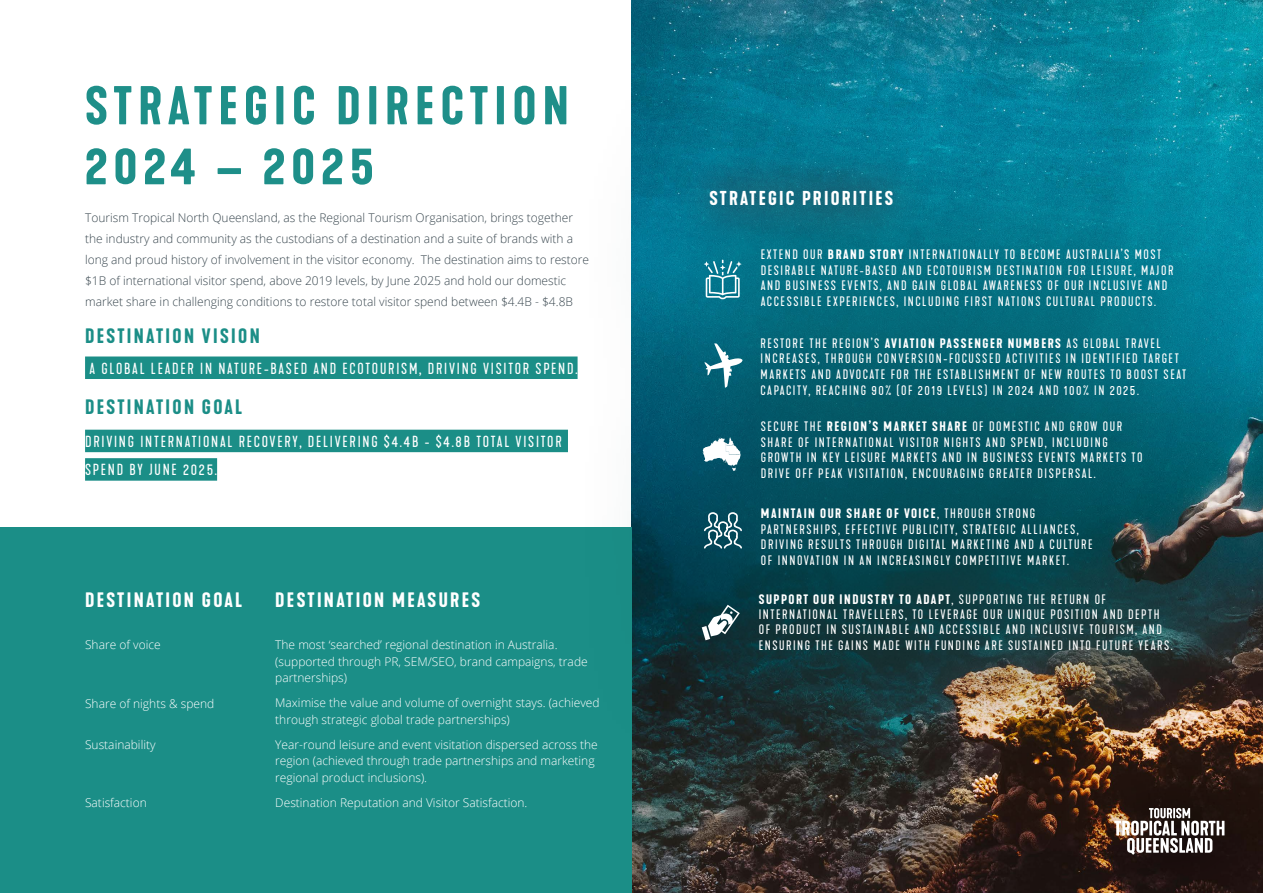
<style>
.page{position:relative;width:1263px;height:893px;background:#fff}
.page>*{position:absolute;margin:0;border:0;box-sizing:border-box;transform-origin:0 0}
.t1{font:51px/60px "Kapra Neue Pro Semi Bold Rd";letter-spacing:.12em;color:#1e8f89}
.t2{font:19.5px "Kapra Neue Pro Semi Bold Rd";letter-spacing:.12em;color:#fff}
.t3{font:19.5px "Kapra Neue Pro Semi Bold Rd";letter-spacing:.12em;color:#1b8e87}
.t4{font:18.75px "Kapra Neue Pro Semi Bold Rd";letter-spacing:.12em;color:#fff}
.t5{font:15px/28.5px "Kapra Neue Pro Regular Rd";letter-spacing:.12em;color:#fff}
.t6{font:12.9px/15.5px "Kapra Neue Pro Regular Rd";letter-spacing:.12em;color:#fff}
.t7{font:12.9px "Kapra Neue Pro Semi Bold Rd";letter-spacing:.12em;color:#fff}
.t8{font:300 12px/16.5px "Open Sans";color:#fff}
.t9{font:300 12px/21px "Open Sans";color:#39474f}
.s1{font-family:"Kapra Neue Pro Semi Bold Rd"}
.s2{font-family:"Kapra Neue Pro Regular Rd"}
</style>
<div class="page">
<img style="left:631px;top:0;width:632px;height:893px">
<div style="left:1072px;top:762px;width:191px;height:131px;background:#000;opacity:.8"></div>
<svg style="left:1114px;top:808px;width:110px;height:47px"></svg>
<div style="left:0;top:527px;width:631px;height:366px;background:#1b8e87"></div>
<div style="left:85px;top:356px;width:493px;height:23px;background:#1b8e87"></div>
<div style="left:85px;top:430px;width:483px;height:22px;background:#1b8e87"></div>
<div style="left:85px;top:458px;width:132px;height:23px;background:#1b8e87"></div>
<div style="left:578px;top:60px;width:685px;height:720px;background:#084f4f;opacity:.53"></div>
<div style="left:669px;top:149px;width:264px;height:98px;background:#632224;opacity:.4"></div>
<svg style="left:704px;top:260px;width:38px;height:39px"></svg>
<svg style="left:702px;top:437px;width:39px;height:34px"></svg>
<svg style="left:704px;top:512px;width:38px;height:37px"></svg>
<svg style="left:702px;top:605px;width:38px;height:35px"></svg>
<svg style="left:704px;top:343px;width:38px;height:45px"></svg>
<h1 class="t1" style="left:85px;top:77px;width:485px">STRATEGIC DIRECTION<br>2024 – 2025</h1>
<p class="t9" style="left:85px;top:207px;width:506px">Tourism Tropical North Queensland, as the Regional Tourism Organisation, brings together the industry and community as the custodians of a destination and a suite of brands with a long and proud history of involvement in the visitor economy. The destination aims to restore $1B of international visitor spend, above 2019 levels, by June 2025 and hold our domestic market share in challenging conditions to restore total visitor spend between $4.4B - $4.8B</p>
<h2 class="t3" style="left:85px;top:323px;width:176px">DESTINATION VISION</h2>
<p class="t5" style="left:90px;top:354px;width:489px">A GLOBAL LEADER IN NATURE-BASED AND ECOTOURISM, DRIVING VISITOR SPEND.</p>
<h2 class="t3" style="left:85px;top:395px;width:159px">DESTINATION GOAL</h2>
<p class="t5" style="left:85px;top:427px;width:478px">DRIVING INTERNATIONAL RECOVERY, DELIVERING $4.4B - $4.8B TOTAL VISITOR<br>SPEND BY JUNE 2025.</p>
<h2 class="t2" style="left:85px;top:588px;width:159px">DESTINATION GOAL</h2>
<h2 class="t2" style="left:275px;top:588px;width:206px">DESTINATION MEASURES</h2>
<p class="t8" style="left:85px;top:636px;width:77px">Share of voice</p>
<p class="t8" style="left:275px;top:636px;width:314px">The most ‘searched’ regional destination in Australia. (supported through PR, SEM/SEO, brand campaigns, trade partnerships)</p>
<p class="t8" style="left:275px;top:694px;width:326px">Maximise the value and volume of overnight stays. (achieved through strategic global trade partnerships)</p>
<p class="t8" style="left:275px;top:736px;width:324px">Year-round leisure and event visitation dispersed across the region (achieved through trade partnerships and marketing regional product inclusions).</p>
<p class="t8" style="left:275px;top:794px;width:254px">Destination Reputation and Visitor Satisfaction.</p>
<p class="t8" style="left:85px;top:695px;width:131px">Share of nights &amp; spend</p>
<p class="t8" style="left:85px;top:736px;width:72px">Sustainability</p>
<p class="t8" style="left:85px;top:794px;width:63px">Satisfaction</p>
<h3 class="t4" style="left:709px;top:186px;width:185px">STRATEGIC PRIORITIES</h3>
<p class="t6" style="left:761px;top:247px;width:414px">EXTEND OUR <span class="s1">BRAND STORY</span> INTERNATIONALLY TO BECOME AUSTRALIA’S MOST DESIRABLE NATURE-BASED AND ECOTOURISM DESTINATION FOR LEISURE, MAJOR AND BUSINESS EVENTS, AND GAIN GLOBAL AWARENESS OF OUR INCLUSIVE AND ACCESSIBLE EXPERIENCES, INCLUDING FIRST NATIONS CULTURAL PRODUCTS.</p>
<p class="t6" style="left:761px;top:335px;width:427px">RESTORE THE REGION’S <span class="s1">AVIATION PASSENGER NUMBERS</span> AS GLOBAL TRAVEL INCREASES, THROUGH CONVERSION-FOCUSSED ACTIVITIES IN IDENTIFIED TARGET MARKETS AND ADVOCATE FOR THE ESTABLISHMENT OF NEW ROUTES TO BOOST SEAT CAPACITY, REACHING 90% (OF 2019 LEVELS) IN 2024 AND 100% IN 2025.</p>
<p class="t6" style="left:761px;top:419px;width:383px">SECURE THE <span class="s1">REGION’S MARKET SHARE</span> OF DOMESTIC AND GROW OUR SHARE OF INTERNATIONAL VISITOR NIGHTS AND SPEND, INCLUDING GROWTH IN KEY LEISURE MARKETS AND IN BUSINESS EVENTS MARKETS TO DRIVE OFF PEAK VISITATION, ENCOURAGING GREATER DISPERSAL.</p>
<p class="t7" style="left:761px;top:505px;width:276px">MAINTAIN OUR SHARE OF VOICE<span class="s2">, THROUGH STRONG</span></p>
<p class="t6" style="left:761px;top:522px;width:333px">PARTNERSHIPS, EFFECTIVE PUBLICITY, STRATEGIC ALLIANCES,<br>DRIVING RESULTS THROUGH DIGITAL MARKETING AND A CULTURE<br>OF INNOVATION IN AN INCREASINGLY COMPETITIVE MARKET.</p>
<p class="t7" style="left:759px;top:591px;width:349px">SUPPORT OUR INDUSTRY TO ADAPT<span class="s2">, SUPPORTING THE RETURN OF</span></p>
<p class="t6" style="left:759px;top:607px;width:415px">INTERNATIONAL TRAVELLERS, TO LEVERAGE OUR UNIQUE POSITION AND DEPTH<br>OF PRODUCT IN SUSTAINABLE AND ACCESSIBLE AND INCLUSIVE TOURISM, AND<br>ENSURING THE GAINS MADE WITH FUNDING ARE SUSTAINED INTO FUTURE YEARS.</p>
</div>
